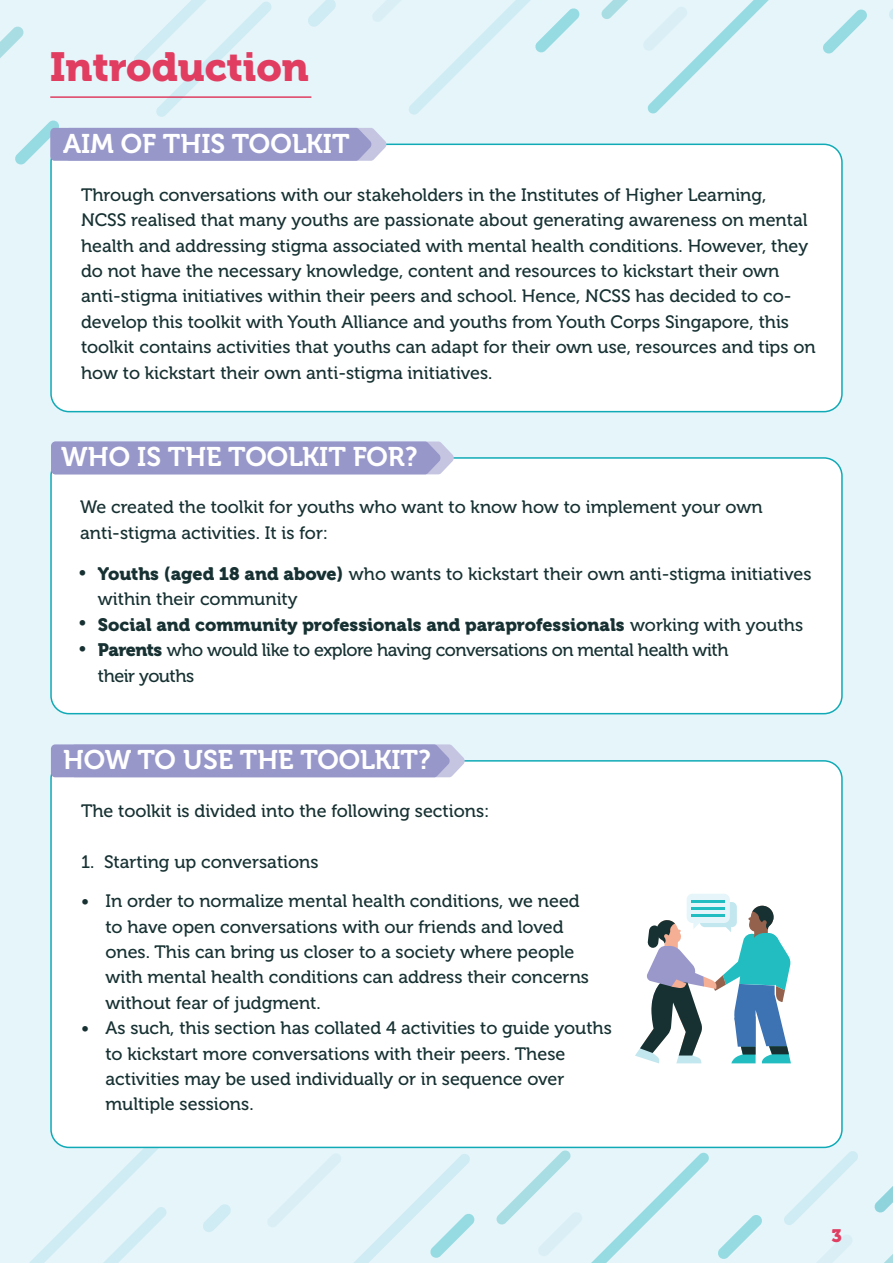
<style>
.page{position:relative;width:893px;height:1263px;background:#e5f5fa}
.page>*{position:absolute;margin:0;border:0;box-sizing:border-box;transform-origin:0 0}
.t1{font:40.35px "Museo 900";color:#e03d61}
.t2{font:26.85px "Museo 700";color:#fff}
.t3{font:18px/25.3px "Museo 500";color:#173132}
.t4{font:18px "Museo 500";letter-spacing:-.025em;color:#173132}
.t5{font:18px "Museo 900";color:#173132}
.t6{font:18px "Museo 900";color:#e03d61}
.s1{font-family:"Museo 900"}
.s2{font-family:"Museo 500"}
</style>
<div class="page">
<svg style="left:889px;top:9px;width:4px;height:10px"></svg>
<svg style="left:823px;top:9px;width:44px;height:45px"></svg>
<svg style="left:601px;top:0;width:168px;height:114px"></svg>
<svg style="left:203px;top:1204px;width:28px;height:28px"></svg>
<svg style="left:718px;top:1215px;width:44px;height:44px"></svg>
<svg style="left:784px;top:1151px;width:109px;height:112px"></svg>
<svg style="left:268px;top:1154px;width:207px;height:109px"></svg>
<svg style="left:496px;top:1150px;width:213px;height:113px"></svg>
<svg style="left:30px;top:1138px;width:166px;height:125px"></svg>
<div style="left:51px;top:761px;width:791px;height:386px;background:#fff;border-radius:18px"></div>
<div style="left:51px;top:144px;width:791px;height:268px;background:#fff;border-radius:18px"></div>
<div style="left:50px;top:144px;width:793px;height:268px;border:2px solid #0faab6;border-radius:18px"></div>
<svg style="left:0;top:0;width:580px;height:200px"></svg>
<svg style="left:51px;top:744px;width:414px;height:33px;background:#9a9acb"></svg>
<div style="left:51px;top:458px;width:791px;height:256px;background:#fff;border-radius:18px"></div>
<div style="left:50px;top:457px;width:793px;height:257px;border:2px solid #0faab6;border-radius:18px"></div>
<svg style="left:51px;top:441px;width:403px;height:33px;background:#9a9bcc"></svg>
<svg style="left:635px;top:894px;width:156px;height:169px"></svg>
<hr style="left:691px;top:900px;width:34px;height:2px;background:#21bdc1">
<hr style="left:691px;top:907px;width:34px;height:2px;background:#21bdc1">
<hr style="left:691px;top:914px;width:34px;height:2px;background:#21bdc1">
<p class="t1" style="left:50px;top:44px;width:260px">Introduction</p>
<p class="t2" style="left:63px;top:128px;width:288px">AIM OF THIS TOOLKIT</p>
<p class="t3" style="left:81px;top:182px;width:736px">Through conversations with our stakeholders in the Institutes of Higher Learning, NCSS realised that many youths are passionate about generating awareness on mental health and addressing stigma associated with mental health conditions. However, they do not have the necessary knowledge, content and resources to kickstart their own anti-stigma initiatives within their peers and school. Hence, NCSS has decided to co&shy;develop this toolkit with Youth Alliance and youths from Youth Corps Singapore, this toolkit contains activities that youths can adapt for their own use, resources and tips on how to kickstart their own anti-stigma initiatives.</p>
<p class="t2" style="left:61px;top:442px;width:358px">WHO IS THE TOOLKIT FOR?</p>
<p class="t3" style="left:80px;top:495px;width:684px">We created the toolkit for youths who want to know how to implement your own anti-stigma activities. It is for:</p>
<p class="t3" style="left:98px;top:561px;width:715px"><span class="s1">Youths (aged 18 and above)</span> who wants to kickstart their own anti-stigma initiatives within their community</p>
<p class="t5" style="left:98px;top:614px;width:707px">Social and community professionals and paraprofessionals <span class="s2">working with youths</span></p>
<p class="t4" style="left:98px;top:640px;width:632px"><span class="s1">Parents</span> who would like to explore having conversations on mental health with</p>
<p class="t4" style="left:98px;top:665px;width:98px">their youths</p>
<p class="t3" style="left:78px;top:559px;width:10px">•</p>
<p class="t3" style="left:78px;top:610px;width:10px">•</p>
<p class="t3" style="left:78px;top:635px;width:10px">•</p>
<p class="t2" style="left:63px;top:745px;width:369px">HOW TO USE THE TOOLKIT?</p>
<p class="t3" style="left:81px;top:799px;width:410px">The toolkit is divided into the following sections:</p>
<p class="t3" style="left:81px;top:849px;width:239px">1. Starting up conversations</p>
<p class="t3" style="left:105px;top:888px;width:485px">In order to normalize mental health conditions, we need to have open conversations with our friends and loved ones. This can bring us closer to a society where people with mental health conditions can address their concerns without fear of judgment.</p>
<p class="t3" style="left:105px;top:1015px;width:508px">As such, this section has collated 4 activities to guide youths to kickstart more conversations with their peers. These activities may be used individually or in sequence over multiple sessions.</p>
<p class="t3" style="left:81px;top:888px;width:10px">•</p>
<p class="t3" style="left:81px;top:1015px;width:10px">•</p>
<p class="t6" style="left:831px;top:1225px;width:12px">3</p>
</div>
